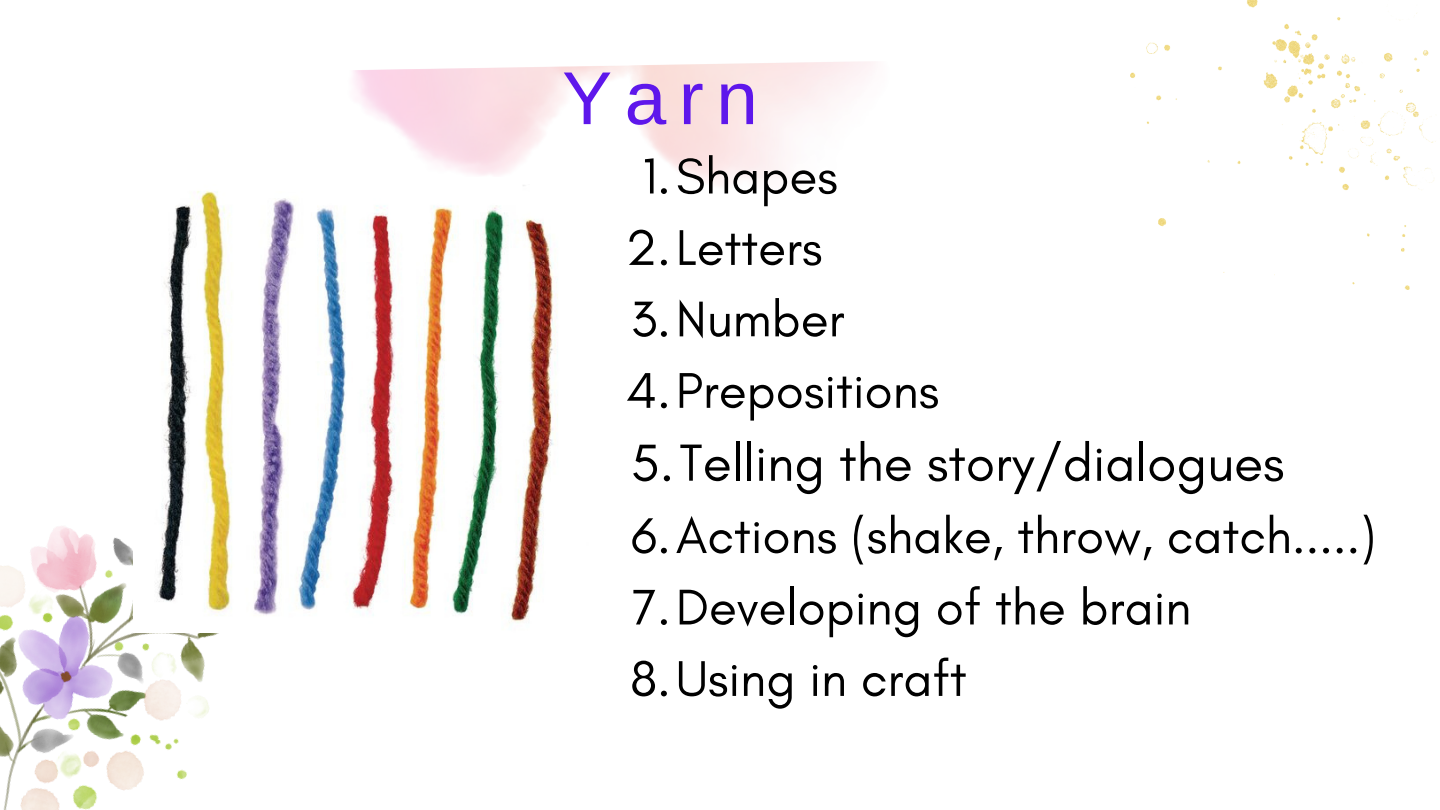
<style>
.page{position:relative;width:1440px;height:810px;background:#fff}
.page>*{position:absolute;margin:0;border:0;box-sizing:border-box;transform-origin:0 0}
.t1{font:75px "Arimo";color:#5e17eb}
.t2{font:53.1px "Glacial Indifference";color:#000}
.t3{font:51.1px "Glacial Indifference";color:#000}
</style>
<div class="page">
<img style="left:0;top:526px;width:219px;height:284px">
<img style="left:1130px;top:0;width:306px;height:289px">
<img style="left:133px;top:184px;width:425px;height:448px">
<p class="t1" style="left:562px;top:56px;width:197px">Yarn</p>
<p class="t3" style="left:642px;top:145px;width:197px">1.Shapes</p>
<p class="t3" style="left:626px;top:216px;width:198px">2.Letters</p>
<p class="t3" style="left:631px;top:288px;width:215px">3.Number</p>
<p class="t3" style="left:626px;top:359px;width:315px">4.Prepositions</p>
<p class="t2" style="left:631px;top:430px;width:655px">5.Telling the story/dialogues</p>
<p class="t3" style="left:631px;top:504px;width:746px">6.Actions (shake, throw, catch.....)</p>
<p class="t3" style="left:632px;top:576px;width:561px">7.Developing of the brain</p>
<p class="t3" style="left:630px;top:647px;width:338px">8.Using in craft</p>
</div>
